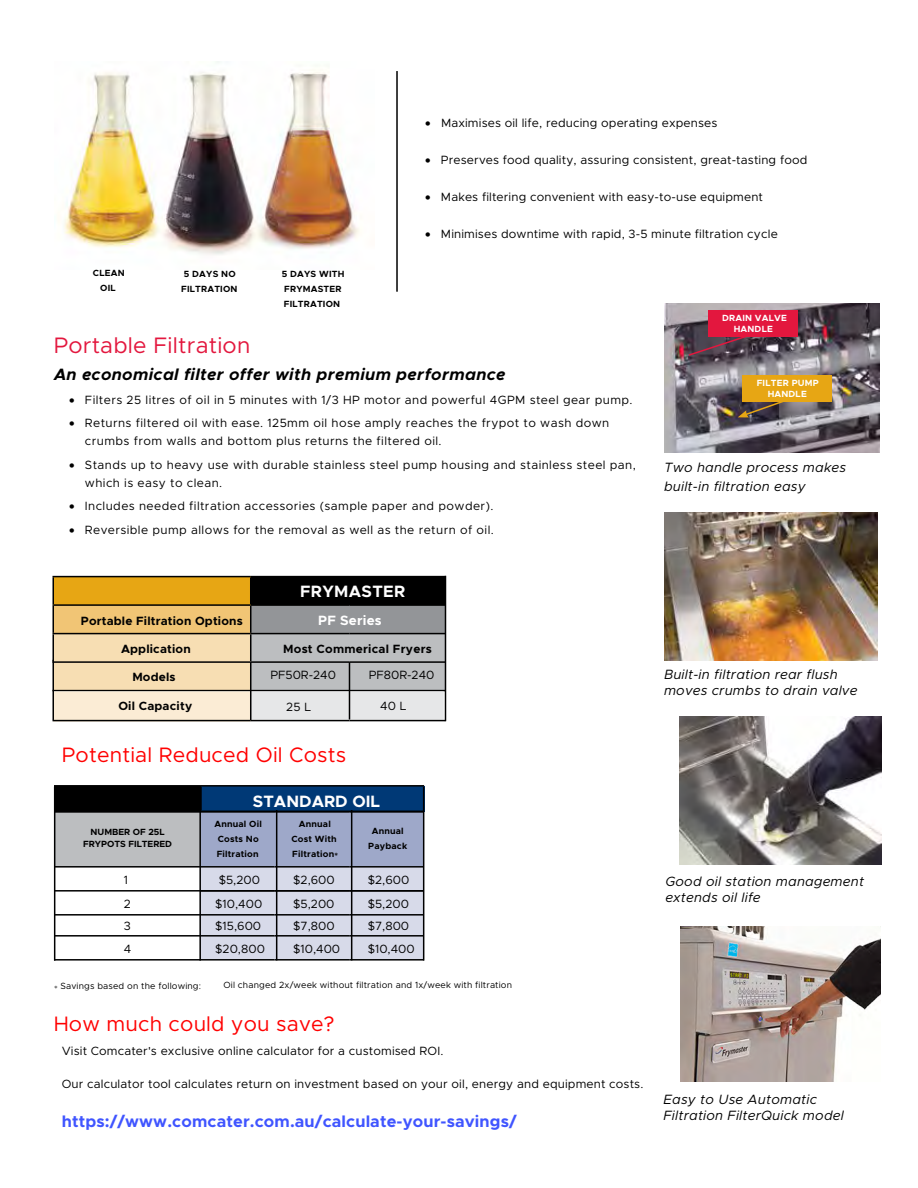
<style>
.page{position:relative;width:918px;height:1188px;background:#fff}
.page>*{position:absolute;margin:0;border:0;box-sizing:border-box;transform-origin:0 0}
.t1{font:22.5px "Metropolis";letter-spacing:.01em;color:#e3173e}
.t2{font:21px "Metropolis";letter-spacing:.01em;color:#f00}
.t3{font:700 16.5px "Metropolis";letter-spacing:.01em;color:#4055ff}
.t4{font:italic 700 16.5px "Metropolis";letter-spacing:.02em;color:#000}
.t5{font:700 16.5px "Metropolis";color:#fff}
.t6{font:700 16.5px "Metropolis";letter-spacing:.02em;color:#fff}
.t7{font:italic 13.5px/16.2px "Metropolis";letter-spacing:.015em;color:#000}
.t8{font:700 13.5px "Metropolis";letter-spacing:.015em;color:#fff}
.t9{font:12px "Metropolis";letter-spacing:.01em;color:#000}
.t10{font:12px/18.1px "Metropolis";letter-spacing:.035em;color:#000}
.t11{font:700 12px "Metropolis";letter-spacing:.015em;color:#000}
.t12{font:700 9px/15px "Metropolis";letter-spacing:.02em;color:#000;text-align:center}
.t13{font:9px "Metropolis";letter-spacing:.015em;color:#000}
.t14{font:700 9px/10.8px "Metropolis";letter-spacing:.02em;color:#fff;text-align:center}
.t15{font:700 9px/11.2px "Metropolis";color:#000;text-align:center}
</style>
<div class="page">
<img style="left:64px;top:61px;width:296px;height:194px">
<img style="left:664px;top:304px;width:215px;height:148px">
<img style="left:664px;top:512px;width:213px;height:149px">
<img style="left:680px;top:716px;width:201px;height:149px">
<svg style="left:687px;top:333px;width:65px;height:24px"></svg>
<div style="left:708px;top:310px;width:90px;height:27px;background:#e3173e"></div>
<svg style="left:738px;top:398px;width:51px;height:19px"></svg>
<div style="left:742px;top:375px;width:90px;height:26px;background:#e7a614"></div>
<hr style="left:52px;top:576px;width:199px;height:1px;background:#000">
<hr style="left:52px;top:577px;width:2px;height:27px;background:#000">
<hr style="left:251px;top:576px;width:98px;height:1px;background:#000">
<hr style="left:349px;top:576px;width:97px;height:1px;background:#000">
<hr style="left:52px;top:604px;width:199px;height:2px;background:#000">
<hr style="left:52px;top:606px;width:2px;height:27px;background:#000">
<hr style="left:52px;top:633px;width:199px;height:1px;background:#000">
<hr style="left:52px;top:634px;width:2px;height:27px;background:#000">
<svg style="left:57px;top:813px;width:365px;height:148px"></svg>
<hr style="left:54px;top:812px;width:147px;height:1px;background:#000">
<hr style="left:201px;top:812px;width:74px;height:1px;background:#000">
<hr style="left:275px;top:812px;width:75px;height:1px;background:#000">
<hr style="left:350px;top:812px;width:74px;height:1px;background:#000">
<svg style="left:53px;top:577px;width:393px;height:145px;background:#bcac8d"></svg>
<div style="left:55px;top:786px;width:146px;height:25px;background:#000"></div>
<div style="left:201px;top:786px;width:223px;height:25px;background:#003976"></div>
<hr style="left:54px;top:785px;width:147px;height:2px;background:#000">
<hr style="left:201px;top:785px;width:223px;height:2px;background:#000">
<hr style="left:54px;top:811px;width:147px;height:1px;background:#000">
<hr style="left:201px;top:811px;width:223px;height:1px;background:#000">
<hr style="left:396px;top:71px;width:2px;height:221px;background:#000">
<img style="left:680px;top:927px;width:201px;height:155px">
<hr style="left:444px;top:576px;width:3px;height:145px;background:#000">
<hr style="left:52px;top:720px;width:199px;height:1px;background:#000">
<hr style="left:251px;top:720px;width:98px;height:1px;background:#000">
<hr style="left:349px;top:720px;width:97px;height:1px;background:#000">
<hr style="left:52px;top:660px;width:2px;height:60px;background:#000">
<hr style="left:250px;top:662px;width:2px;height:58px;background:#000">
<svg style="left:422px;top:787px;width:3px;height:174px"></svg>
<svg style="left:198px;top:787px;width:4px;height:174px"></svg>
<svg style="left:53px;top:787px;width:4px;height:174px"></svg>
<hr style="left:54px;top:866px;width:146px;height:2px;background:#000">
<hr style="left:200px;top:866px;width:75px;height:2px;background:#000">
<hr style="left:275px;top:866px;width:74px;height:2px;background:#000">
<hr style="left:349px;top:866px;width:75px;height:2px;background:#000">
<hr style="left:275px;top:810px;width:3px;height:150px;background:#000">
<hr style="left:350px;top:810px;width:3px;height:150px;background:#000">
<hr style="left:348px;top:662px;width:3px;height:58px;background:#000">
<p class="t12" style="left:93px;top:265px;width:33px">CLEAN<br>OIL</p>
<p class="t12" style="left:282px;top:266px;width:64px;text-align:left">5 DAYS WITH<br>FRYMASTER<br>FILTRATION</p>
<p class="t12" style="left:181px;top:266px;width:58px">5 DAYS NO<br>FILTRATION</p>
<p class="t9" style="left:425px;top:115px;width:294px">• Maximises oil life, reducing operating expenses</p>
<p class="t9" style="left:425px;top:152px;width:384px">• Preserves food quality, assuring consistent, great-tasting food</p>
<p class="t9" style="left:425px;top:189px;width:340px">• Makes filtering convenient with easy-to-use equipment</p>
<p class="t9" style="left:425px;top:227px;width:354px">• Minimises downtime with rapid, 3-5 minute filtration cycle</p>
<p class="t14" style="left:722px;top:313px;width:66px">DRAIN VALVE<br>HANDLE</p>
<h1 class="t1" style="left:54px;top:331px;width:198px">Portable Filtration</h1>
<h3 class="t4" style="left:54px;top:364px;width:453px">An economical filter offer with premium performance</h3>
<p class="t10" style="left:69px;top:391px;width:565px">• Filters 25 litres of oil in 5 minutes with 1/3 HP motor and powerful 4GPM steel gear pump.</p>
<p class="t10" style="left:85px;top:414px;width:526px;text-indent:-16px">• Returns filtered oil with ease. 125mm oil hose amply reaches the frypot to wash down crumbs from walls and bottom plus returns the filtered oil.</p>
<p class="t10" style="left:85px;top:455px;width:552px;text-indent:-16px">• Stands up to heavy use with durable stainless steel pump housing and stainless steel pan, which is easy to clean.</p>
<p class="t10" style="left:69px;top:497px;width:426px">• Includes needed filtration accessories (sample paper and powder).</p>
<p class="t10" style="left:69px;top:521px;width:426px">• Reversible pump allows for the removal as well as the return of oil.</p>
<h3 class="t6" style="left:300px;top:581px;width:107px">FRYMASTER</h3>
<p class="t11" style="left:81px;top:613px;width:163px">Portable Filtration Options</p>
<p class="t8" style="left:318px;top:612px;width:65px">PF Series</p>
<p class="t11" style="left:121px;top:641px;width:71px">Application</p>
<p class="t11" style="left:283px;top:641px;width:150px">Most Commerical Fryers</p>
<p class="t11" style="left:132px;top:670px;width:45px">Models</p>
<p class="t9" style="left:270px;top:667px;width:67px">PF50R-240</p>
<p class="t9" style="left:369px;top:668px;width:67px">PF80R-240</p>
<p class="t11" style="left:118px;top:698px;width:75px">Oil Capacity</p>
<p class="t9" style="left:286px;top:699px;width:27px">25 L</p>
<p class="t9" style="left:380px;top:698px;width:28px">40 L</p>
<h2 class="t2" style="left:62px;top:742px;width:286px">Potential Reduced Oil Costs</h2>
<h3 class="t5" style="left:253px;top:791px;width:129px">STANDARD OIL</h3>
<p class="t15" style="left:83px;top:827px;width:91px">NUMBER OF 25L<br>FRYPOTS FILTERED</p>
<p class="t12" style="left:215px;top:816px;width:49px;text-align:left">Annual Oil<br>Costs No<br>Filtration</p>
<p class="t12" style="left:291px;top:816px;width:48px">Annual<br>Cost With<br>Filtration*</p>
<p class="t12" style="left:368px;top:824px;width:40px">Annual<br>Payback</p>
<p class="t9" style="left:124px;top:872px;width:6px">1</p>
<p class="t9" style="left:219px;top:872px;width:43px">$5,200</p>
<p class="t9" style="left:293px;top:872px;width:43px">$2,600</p>
<p class="t9" style="left:368px;top:872px;width:43px">$2,600</p>
<p class="t9" style="left:124px;top:896px;width:9px">2</p>
<p class="t9" style="left:215px;top:896px;width:49px">$10,400</p>
<p class="t9" style="left:293px;top:896px;width:43px">$5,200</p>
<p class="t9" style="left:368px;top:896px;width:43px">$5,200</p>
<p class="t9" style="left:124px;top:941px;width:9px">4</p>
<p class="t9" style="left:215px;top:941px;width:51px">$20,800</p>
<p class="t9" style="left:293px;top:941px;width:49px">$10,400</p>
<p class="t9" style="left:368px;top:941px;width:49px">$10,400</p>
<p class="t9" style="left:124px;top:919px;width:9px">3</p>
<p class="t9" style="left:215px;top:919px;width:47px">$15,600</p>
<p class="t9" style="left:293px;top:919px;width:43px">$7,800</p>
<p class="t9" style="left:368px;top:919px;width:43px">$7,800</p>
<p class="t13" style="left:54px;top:980px;width:149px">* Savings based on the following:</p>
<p class="t13" style="left:224px;top:979px;width:290px">Oil changed 2x/week without filtration and 1x/week with filtration</p>
<h2 class="t2" style="left:54px;top:1011px;width:282px">How much could you save?</h2>
<p class="t9" style="left:62px;top:1044px;width:383px">Visit Comcater's exclusive online calculator for a customised ROI.</p>
<p class="t9" style="left:62px;top:1076px;width:583px">Our calculator tool calculates return on investment based on your oil, energy and equipment costs.</p>
<h3 class="t3" style="left:62px;top:1111px;width:456px">https://www.comcater.com.au/calculate-your-savings/</h3>
<p class="t14" style="left:757px;top:378px;width:63px">FILTER PUMP<br>HANDLE</p>
<p class="t7" style="left:664px;top:458px;width:184px;line-height:18.5px">Two handle process makes built-in filtration easy</p>
<p class="t7" style="left:664px;top:666px;width:195px">Built-in filtration rear flush moves crumbs to drain valve</p>
<p class="t7" style="left:665px;top:873px;width:200px">Good oil station management extends oil life</p>
<p class="t7" style="left:664px;top:1091px;width:182px">Easy to Use Automatic<br>Filtration FilterQuick model</p>
</div>
